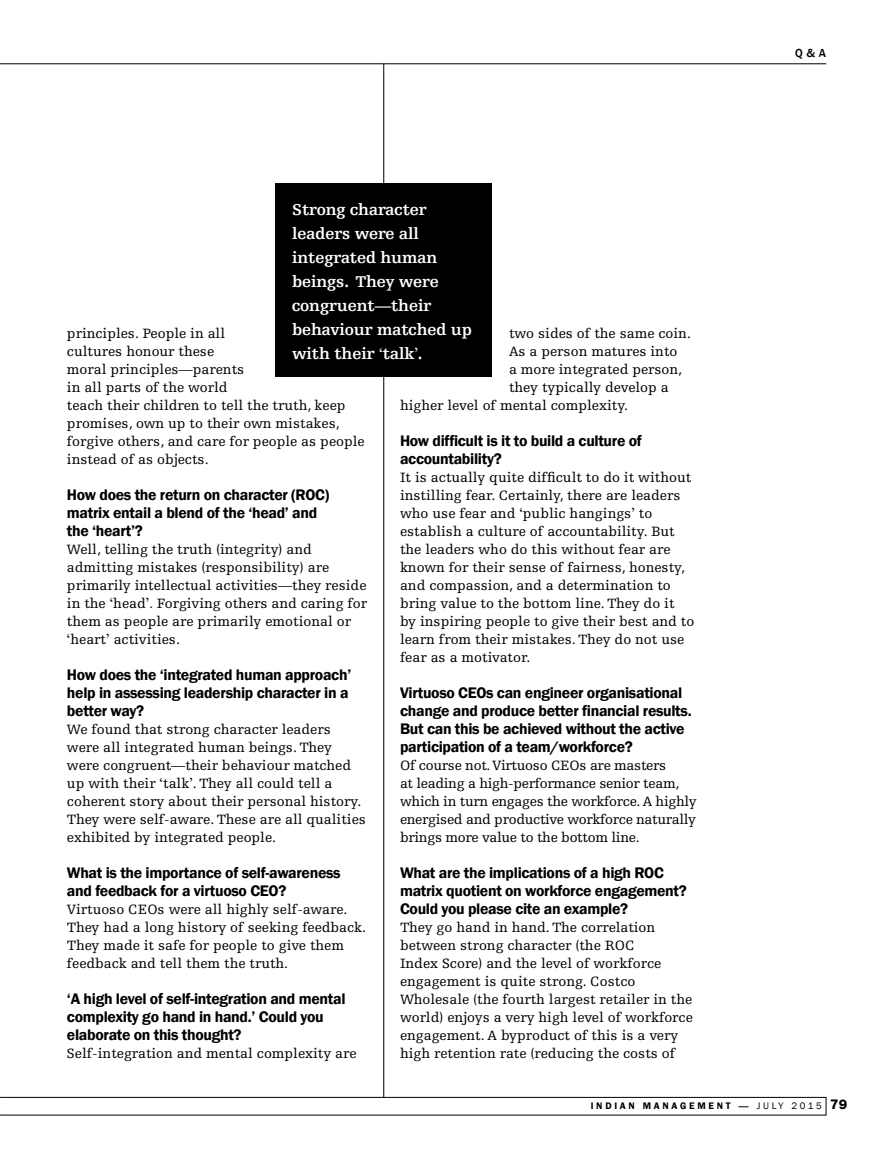
<style>
.page{position:relative;width:893px;height:1161px;background:#fff}
.page>*{position:absolute;margin:0;border:0;box-sizing:border-box;transform-origin:0 0}
.t1{font:700 16.5px/24px "Egyptienne FLT Std";letter-spacing:-.01em;color:#fff}
.t2{font:600 15.75px/18px "Franklin Gothic";letter-spacing:-.02em;color:#000}
.t3{font:14.25px/18px "Egyptienne FLT Std";color:#000}
.t4{font:14.25px/18px "Egyptienne FLT Std";letter-spacing:-.02em;color:#000}
.t5{font:500 12px "Franklin Gothic";color:#000}
.t6{font:600 9.75px "Franklin Gothic";letter-spacing:.28em;color:#000}
.t7{font:9.75px "Franklin Gothic";letter-spacing:.275em;color:#000}
.s1{font-family:"Aldine 721 BT";font-weight:300;font-size:15.75px}
.s2{font-family:"Aldine 721 BT";font-weight:300}
.s3{font-family:"Helvetica Neue LT Com";font-weight:800;font-size:13.5px}
</style>
<div class="page">
<div style="left:0;top:1097px;width:826px;height:18px;border:1px solid #000"></div>
<svg style="left:0;top:1097px;width:1px;height:18px"></svg>
<hr style="left:383px;top:64px;width:1px;height:1033px;background:#000">
<hr style="left:0;top:64px;width:826px;height:1px;background:#000">
<div style="left:275px;top:184px;width:217px;height:193px;background:#000"></div>
<p class="t1" style="left:292px;top:198px;width:181px">Strong character leaders were all integrated human beings. They were congruent—their behaviour matched up with their <span class="s1">‘</span>talk<span class="s1">’</span>.</p>
<p class="t3" style="left:67px;top:324px;width:299px">principles. People in all<br>cultures honour these<br>moral principles—parents<br>in all parts of the world<br>teach their children to tell the truth, keep promises, own up to their own mistakes, forgive others, and care for people as people instead of as objects.</p>
<p class="t2" style="left:67px;top:485px;width:264px">How does the return on character (ROC) matrix entail a blend of the ‘head’ and the ‘heart’?</p>
<p class="t3" style="left:67px;top:540px;width:302px">Well, telling the truth (integrity) and admitting mistakes (responsibility) are primarily intellectual activities—they reside in the <span class="s2">‘</span>head<span class="s2">’.</span> Forgiving others and caring for them as people are primarily emotional or <span class="s2">‘</span>heart<span class="s2">’</span> activities.</p>
<p class="t2" style="left:67px;top:665px;width:286px">How does the ‘integrated human approach’ help in assessing leadership character in a better way?</p>
<p class="t3" style="left:67px;top:720px;width:300px">We found that strong character leaders were all integrated human beings. They were congruent—their behaviour matched up with their <span class="s2">‘</span>talk<span class="s2">’</span>. They all could tell a coherent story about their personal history.<br>They were self-aware. These are all qualities exhibited by integrated people.</p>
<p class="t2" style="left:67px;top:863px;width:275px">What is the importance of self-awareness and feedback for a virtuoso CEO?</p>
<p class="t3" style="left:67px;top:900px;width:301px">Virtuoso CEOs were all highly self-aware.<br>They had a long history of seeking feedback.<br>They made it safe for people to give them feedback and tell them the truth.</p>
<p class="t2" style="left:67px;top:989px;width:280px">‘A high level of self-integration and mental complexity go hand in hand.’ Could you elaborate on this thought?</p>
<p class="t3" style="left:67px;top:1044px;width:291px">Self-integration and mental complexity are</p>
<p class="t3" style="left:509px;top:324px;width:183px">two sides of the same coin.</p>
<p class="t3" style="left:509px;top:342px;width:170px">As a person matures into</p>
<p class="t3" style="left:509px;top:360px;width:175px">a more integrated person,</p>
<p class="t3" style="left:509px;top:378px;width:161px">they typically develop a</p>
<p class="t3" style="left:400px;top:396px;width:230px">higher level of mental complexity.</p>
<p class="t2" style="left:400px;top:431px;width:243px">How difficult is it to build a culture of accountability?</p>
<p class="t3" style="left:400px;top:468px;width:296px">It is actually quite difficult to do it without instilling fear. Certainly, there are leaders who use fear and <span class="s2">‘</span>public hangings<span class="s2">’</span> to establish a culture of accountability. But the leaders who do this without fear are known for their sense of fairness, honesty, and compassion, and a determination to bring value to the bottom line. They do it<br>by inspiring people to give their best and to learn from their mistakes. They do not use fear as a motivator.</p>
<p class="t2" style="left:400px;top:683px;width:293px">Virtuoso CEOs can engineer organisational change and produce better financial results.<br>But can this be achieved without the active participation of a team/workforce?</p>
<p class="t4" style="left:400px;top:756px;width:298px">Of course not. Virtuoso CEOs are masters<br>at leading a high-performance senior team, which in turn engages the workforce. A highly energised and productive workforce naturally brings more value to the bottom line.</p>
<p class="t2" style="left:400px;top:863px;width:288px">What are the implications of a high ROC matrix quotient on workforce engagement?<br>Could you please cite an example?</p>
<p class="t3" style="left:400px;top:918px;width:294px">They go hand in hand. The correlation between strong character (the ROC<br>Index Score) and the level of workforce engagement is quite strong. Costco Wholesale (the fourth largest retailer in the world) enjoys a very high level of workforce engagement. A byproduct of this is a very high retention rate (reducing the costs of</p>
<p class="t5" style="left:795px;top:46px;width:32px">Q&amp;A</p>
<p class="t6" style="left:591px;top:1100px;width:141px">INDIAN MANAGEMENT</p>
<p class="t7" style="left:757px;top:1100px;width:92px">JULY 2015 <span class="s3">79</span></p>
</div>
